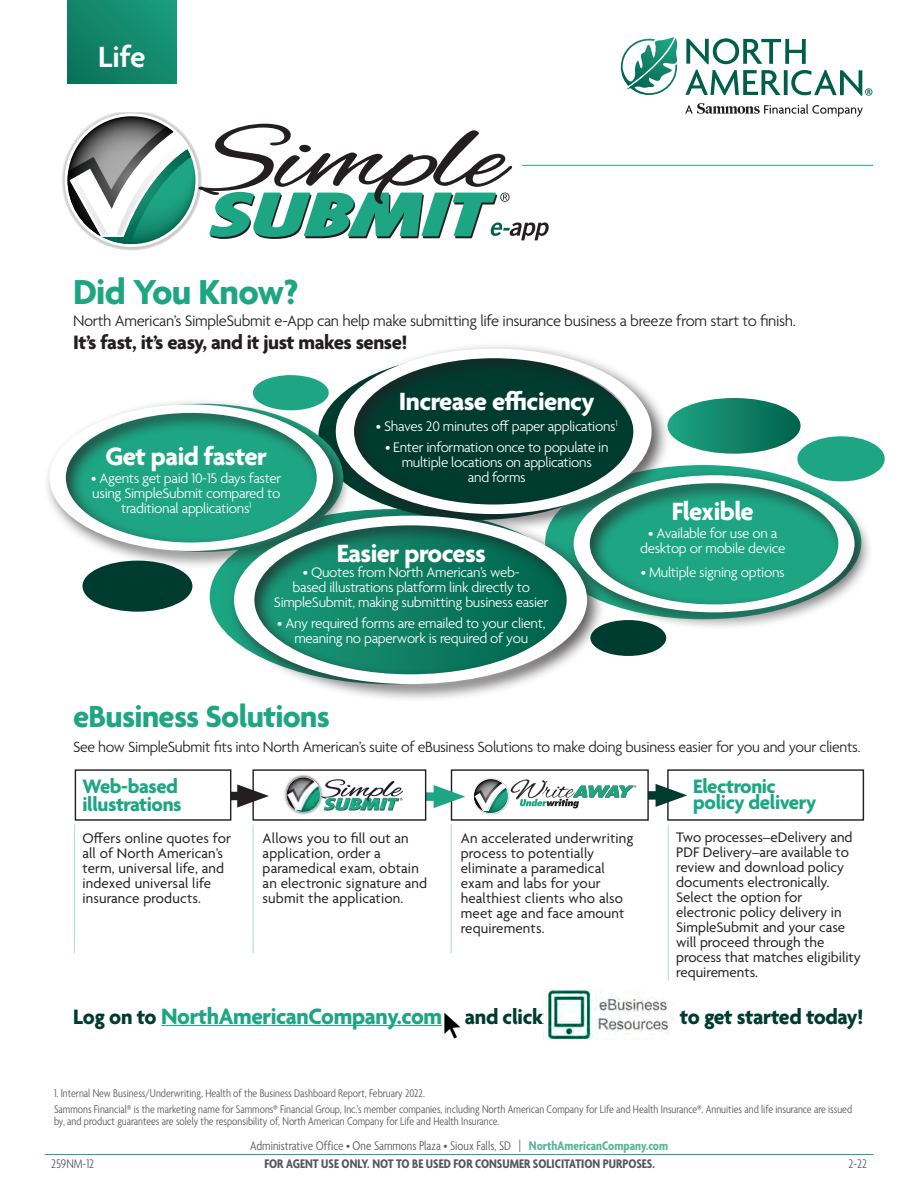
<style>
.page{position:relative;width:918px;height:1188px;background:#fff}
.page>*{position:absolute;margin:0;border:0;box-sizing:border-box;transform-origin:0 0}
.t1{font:700 37.5px "Agenda";letter-spacing:-.02em;color:#1ea684}
.t2{font:700 33px "Agenda";letter-spacing:-.02em;color:#1ea684}
.t3{font:600 31.65px "Agenda";color:#fff}
.t4{font:700 27px "Agenda";letter-spacing:-.02em;color:#fff}
.t5{font:700 24px "Agenda";letter-spacing:-.015em;color:#1ea684}
.t6{font:700 22.5px "Agenda";letter-spacing:-.015em;color:#003b2f}
.t7{font:700 21px/16.5px "Agenda";letter-spacing:-.02em;color:#1ea684}
.t8{font:700 21px "Agenda";letter-spacing:-.02em;color:#231f20}
.t9{font:300 16.5px "Agenda";letter-spacing:-.02em;color:#231f20}
.t10{font:300 16.05px "Agenda";letter-spacing:-.02em;color:#231f20}
.t11{font:15px/15px "Agenda";color:#231f20}
.t12{font:300 15px/15px "Agenda";letter-spacing:-.02em;color:#fff;text-align:center}
.t13{font:300 condensed 13.5px "Agenda";color:#57585a}
.t14{font:700 condensed 13.5px "Agenda";color:#57585a}
.t15{font:300 condensed 12px/16.5px "Agenda";color:#57585a}
.s1{font-size:22.5px;color:#003b2f}
.s2{font-weight:700;color:#5cb598}
</style>
<div class="page">
<hr style="left:45px;top:1154px;width:828px;height:1px;background:#1ea684">
<svg style="left:686px;top:38px;width:120px;height:26px"></svg>
<svg style="left:685px;top:70px;width:96px;height:25px"></svg>
<svg style="left:784px;top:70px;width:4px;height:25px"></svg>
<svg style="left:621px;top:37px;width:57px;height:58px"></svg>
<svg style="left:685px;top:103px;width:178px;height:14px"></svg>
<svg style="left:791px;top:70px;width:81px;height:26px"></svg>
<hr style="left:522px;top:165px;width:351px;height:1px;background:#1ea684">
<div style="left:68px;top:0;width:108px;height:83px;background:linear-gradient(to right,#0f7a61,#179475)"></div>
<div style="left:667px;top:769px;width:197px;height:52px;border:1px solid #231f20"></div>
<div style="left:642px;top:791px;width:27px;height:9px;background:#003b2f"></div>
<svg style="left:656px;top:784px;width:31px;height:23px"></svg>
<div style="left:452px;top:770px;width:196px;height:50px;background:#fff"></div>
<div style="left:451px;top:769px;width:198px;height:52px;border:1px solid #231f20"></div>
<div style="left:420px;top:792px;width:27px;height:9px;background:#1ea684"></div>
<svg style="left:434px;top:785px;width:31px;height:23px"></svg>
<div style="left:253px;top:770px;width:173px;height:50px;background:#fff"></div>
<div style="left:252px;top:769px;width:174px;height:52px;border:1px solid #231f20"></div>
<div style="left:213px;top:792px;width:38px;height:8px;background:#231f20"></div>
<svg style="left:237px;top:784px;width:32px;height:24px"></svg>
<div style="left:75px;top:770px;width:156px;height:50px;background:#fff"></div>
<div style="left:75px;top:769px;width:156px;height:52px;border:1px solid #231f20"></div>
<hr style="left:161px;top:1025px;width:281px;height:1px;background:#1ea684">
<svg style="left:62px;top:112px;width:487px;height:138px"></svg>
<svg style="left:210px;top:570px;width:18px;height:65px"></svg>
<div style="left:253px;top:375px;width:76px;height:35px;background:#1ea684;border-radius:50%"></div>
<div style="left:797px;top:436px;width:88px;height:45px;background:#1ea684;border-radius:50%"></div>
<div style="left:43px;top:398px;width:309px;height:172px;background:#231f20;opacity:.75"></div>
<svg style="left:49px;top:404px;width:281px;height:147px"></svg>
<div style="left:330px;top:342px;width:340px;height:191px;background:#231f20;opacity:.75"></div>
<svg style="left:336px;top:349px;width:316px;height:160px;fill:#003b2f"></svg>
<div style="left:228px;top:509px;width:378px;height:194px;background:#231f20;opacity:.75"></div>
<svg style="left:234px;top:516px;width:353px;height:168px"></svg>
<div style="left:567px;top:469px;width:306px;height:162px;background:#231f20;opacity:.75"></div>
<svg style="left:574px;top:475px;width:281px;height:137px"></svg>
<svg style="left:668px;top:398px;width:133px;height:56px"></svg>
<div style="left:82px;top:561px;width:110px;height:51px;background:#003b2f;border-radius:50%"></div>
<div style="left:590px;top:620px;width:76px;height:36px;background:#003b2f;border-radius:50%"></div>
<img style="left:543px;top:988px;width:127px;height:52px">
<img style="left:436px;top:1012px;width:25px;height:27px">
<img style="left:284px;top:774px;width:120px;height:41px">
<svg style="left:474px;top:778px;width:162px;height:37px"></svg>
<svg style="left:547px;top:991px;width:50px;height:49px"></svg>
<h3 class="t3" style="left:98px;top:40px;width:49px">Life</h3>
<p class="t1" style="left:73px;top:272px;width:227px">Did You Know?</p>
<p class="t9" style="left:73px;top:312px;width:724px">North American’s SimpleSubmit e-App can help make submitting life insurance business a breeze from start to finish.</p>
<p class="t8" style="left:73px;top:331px;width:336px">It’s fast, it’s easy, and it just makes sense!</p>
<p class="t4" style="left:105px;top:442px;width:163px">Get paid faster</p>
<p class="t12" style="left:91px;top:472px;width:192px">• Agents get paid 10-15 days faster using SimpleSubmit compared to traditional applications<sup>1</sup></p>
<p class="t4" style="left:399px;top:386px;width:197px">Increase efficiency</p>
<p class="t12" style="left:376px;top:419px;width:243px">• Shaves 20 minutes off paper applications<sup>1</sup></p>
<p class="t12" style="left:385px;top:440px;width:225px">• Enter information once to populate in multiple locations on applications</p>
<p class="t12" style="left:468px;top:470px;width:59px">and forms</p>
<p class="t4" style="left:337px;top:538px;width:151px">Easier process</p>
<p class="t12" style="left:274px;top:565px;width:276px">• Quotes from North American’s web-<br>based illustrations platform link directly to<br>SimpleSubmit, making submitting business easier</p>
<p class="t12" style="left:277px;top:616px;width:270px">• Any required forms are emailed to your client, meaning no paperwork is required of you</p>
<p class="t4" style="left:672px;top:497px;width:84px">Flexible</p>
<p class="t12" style="left:640px;top:526px;width:147px">• Available for use on a desktop or mobile device</p>
<p class="t12" style="left:641px;top:565px;width:145px">• Multiple signing options</p>
<p class="t2" style="left:73px;top:698px;width:258px">eBusiness Solutions</p>
<p class="t10" style="left:73px;top:738px;width:789px">See how SimpleSubmit fits into North American’s suite of eBusiness Solutions to make doing business easier for you and your clients.</p>
<p class="t7" style="left:82px;top:779px;width:97px">Web-based</p>
<p class="t7" style="left:82px;top:797px;width:101px">illustrations</p>
<p class="t11" style="left:82px;top:832px;width:150px">Offers online quotes for all of North American’s term, universal life, and indexed universal life insurance products.</p>
<p class="t11" style="left:263px;top:832px;width:148px">Allows you to fill out an application, order a</p>
<p class="t11" style="left:263px;top:862px;width:166px">paramedical exam, obtain an electronic signature and submit the application.</p>
<p class="t7" style="left:693px;top:779px;width:125px">Electronic policy delivery</p>
<p class="t11" style="left:461px;top:831px;width:174px">An accelerated underwriting process to potentially eliminate a paramedical exam and labs for your healthiest clients who also meet age and face amount requirements.</p>
<p class="t11" style="left:676px;top:830px;width:186px">Two processes–eDelivery and<br>PDF Delivery–are available to review and download policy documents electronically.<br>Select the option for electronic policy delivery in<br>SimpleSubmit and your case will proceed through the process that matches eligibility requirements.</p>
<p class="t5" style="left:73px;top:1003px;width:472px"><span class="s1">Log on to</span> NorthAmericanCompany.com <span class="s1">and click</span></p>
<p class="t6" style="left:680px;top:1004px;width:185px">to get started today!</p>
<p class="t15" style="left:54px;top:1085px;width:800px">1. Internal New Business/Underwriting, Health of the Business Dashboard Report, February 2022.<br>Sammons Financial® is the marketing name for Sammons® Financial Group, Inc.’s member companies, including North American Company for Life and Health Insurance®. Annuities and life insurance are issued</p>
<p class="t15" style="left:54px;top:1114px;width:447px">by, and product guarantees are solely the responsibility of, North American Company for Life and Health Insurance.</p>
<p class="t13" style="left:250px;top:1139px;width:420px">Administrative Office • One Sammons Plaza • Sioux Falls, SD | <span class="s2">NorthAmericanCompany.com</span></p>
<p class="t13" style="left:51px;top:1157px;width:44px">259NM-12</p>
<p class="t14" style="left:264px;top:1157px;width:392px">FOR AGENT USE ONLY. NOT TO BE USED FOR CONSUMER SOLICITATION PURPOSES.</p>
<p class="t13" style="left:849px;top:1157px;width:20px">2-22</p>
</div>
